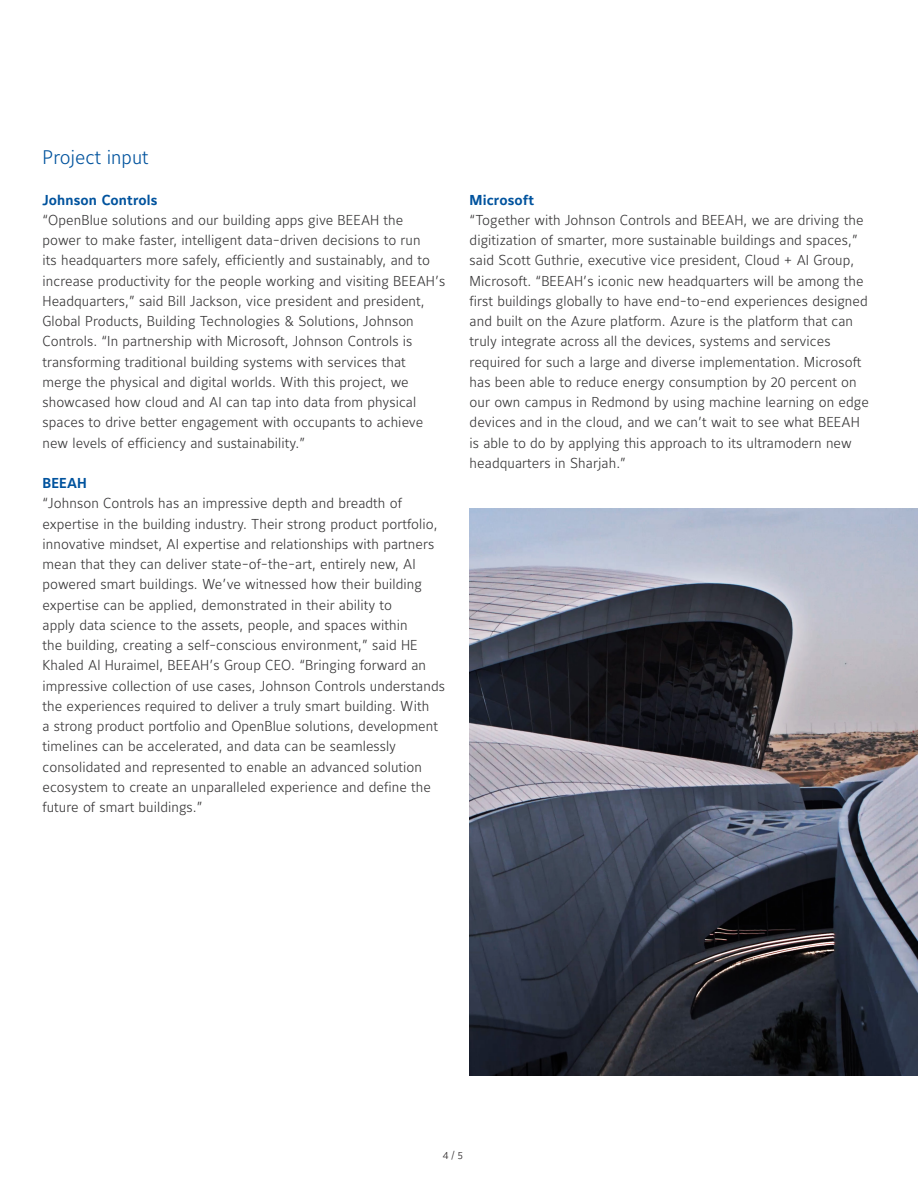
<style>
.page{position:relative;width:918px;height:1188px;background:#fff}
.page>*{position:absolute;margin:0;border:0;box-sizing:border-box;transform-origin:0 0}
._01_Subtitle_level{font:300 19.5px "Maurea Jci Lf ML";color:#01539e}
._01_Body_text_-_Blac{font:300 14.25px/20.2px "Maurea Jci Lf ML";letter-spacing:.005em;color:#363536}
._02_Subtitle_level_2{font:700 14.25px "Maurea Jci Lf ML";letter-spacing:.01em;color:#01539e}
.t1{font:300 10.5px "Maurea Jci Lf ML";color:#231f20}
.s1{font-weight:700;color:#01539e}
</style>
<div class="page">
<img style="left:470px;top:508px;width:448px;height:568px">
<p class="_01_Subtitle_level" style="left:43px;top:145px;width:108px">Project input</p>
<p class="_02_Subtitle_level_2" style="left:43px;top:191px;width:117px">Johnson Controls</p>
<p class="_01_Body_text_-_Blac" style="left:43px;top:209px;width:404px">“OpenBlue solutions and our building apps give BEEAH the power to make faster, intelligent data-driven decisions to run<br>its headquarters more safely, efficiently and sustainably, and to increase productivity for the people working and visiting BEEAH’s Headquarters,” said Bill Jackson, vice president and president, Global Products, Building Technologies &amp; Solutions, Johnson Controls. “In partnership with Microsoft, Johnson Controls is transforming traditional building systems with services that merge the physical and digital worlds. With this project, we showcased how cloud and AI can tap into data from physical spaces to drive better engagement with occupants to achieve new levels of efficiency and sustainability.”</p>
<p class="_01_Body_text_-_Blac" style="left:43px;top:473px;width:404px"><span class="s1">BEEAH<br></span>“Johnson Controls has an impressive depth and breadth of expertise in the building industry. Their strong product portfolio, innovative mindset, AI expertise and relationships with partners mean that they can deliver state-of-the-art, entirely new, AI powered smart buildings. We’ve witnessed how their building expertise can be applied, demonstrated in their ability to<br>apply data science to the assets, people, and spaces within<br>the building, creating a self-conscious environment,” said HE Khaled Al Huraimel, BEEAH’s Group CEO. “Bringing forward an impressive collection of use cases, Johnson Controls understands the experiences required to deliver a truly smart building. With<br>a strong product portfolio and OpenBlue solutions, development timelines can be accelerated, and data can be seamlessly consolidated and represented to enable an advanced solution ecosystem to create an unparalleled experience and define the future of smart buildings.”</p>
<p class="_01_Body_text_-_Blac" style="left:470px;top:189px;width:401px"><span class="s1">Microsoft<br></span>“Together with Johnson Controls and BEEAH, we are driving the digitization of smarter, more sustainable buildings and spaces,” said Scott Guthrie, executive vice president, Cloud + AI Group, Microsoft. “BEEAH’s iconic new headquarters will be among the first buildings globally to have end-to-end experiences designed and built on the Azure platform. Azure is the platform that can truly integrate across all the devices, systems and services required for such a large and diverse implementation. Microsoft has been able to reduce energy consumption by 20 percent on our own campus in Redmond by using machine learning on edge devices and in the cloud, and we can’t wait to see what BEEAH is able to do by applying this approach to its ultramodern new headquarters in Sharjah.”</p>
<p class="t1" style="left:443px;top:1149px;width:22px">4 / 5</p>
</div>
